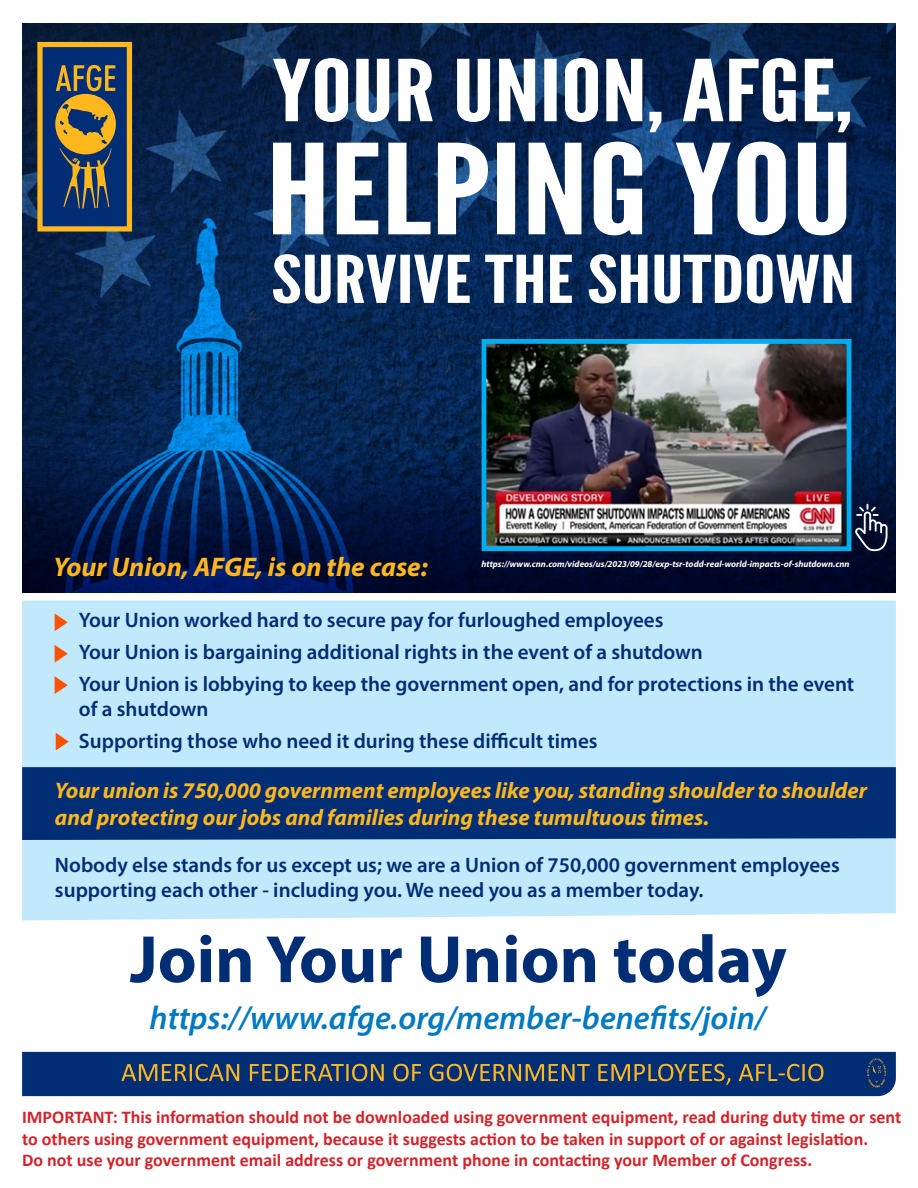
<style>
.page{position:relative;width:918px;height:1188px;background:#fff}
.page>*{position:absolute;margin:0;border:0;box-sizing:border-box;transform-origin:0 0}
.t1{font:700 67.5px "Myriad Pro";color:#002d74}
.t2{font:italic 600 33px "Myriad Pro";color:#0079c1}
.t3{font:italic 700 27px "Myriad Pro";color:#ffb71e}
.t4{font:italic 700 22.5px/27px "Myriad Pro";color:#ffb71e}
.t5{font:600 21px/32px "Myriad Pro";color:#002d74}
.t6{font:700 18px/21.6px "Calibri";color:#d2232a}
.t7{font:italic 700 9px "Myriad Pro";color:#fff}
</style>
<div class="page">
<div style="left:22px;top:600px;width:874px;height:320px;background:#c1e8fb"></div>
<div style="left:22px;top:767px;width:874px;height:73px;background:#002d74"></div>
<img style="left:22px;top:24px;width:874px;height:430px">
<svg style="left:22px;top:1052px;width:874px;height:44px;background:#1a3b6b"></svg>
<div style="left:40px;top:45px;width:89px;height:184px;background:#002d74"></div>
<svg style="left:55px;top:65px;width:61px;height:143px"></svg>
<div style="left:37px;top:42px;width:95px;height:190px;border:5px solid #ffb71e"></div>
<svg style="left:273px;top:142px;width:573px;height:93px"></svg>
<svg style="left:273px;top:58px;width:577px;height:74px"></svg>
<svg style="left:273px;top:254px;width:578px;height:49px"></svg>
<svg style="left:22px;top:454px;width:874px;height:139px;background:#011745"></svg>
<svg style="left:55px;top:613px;width:13px;height:18px"></svg>
<svg style="left:55px;top:645px;width:13px;height:18px"></svg>
<svg style="left:55px;top:676px;width:13px;height:18px"></svg>
<svg style="left:56px;top:733px;width:13px;height:17px"></svg>
<img style="left:488px;top:345px;width:357px;height:200px">
<div style="left:482px;top:339px;width:369px;height:212px;border:5px solid #00aeef"></div>
<svg style="left:855px;top:504px;width:33px;height:47px;background:#353f5a"></svg>
<p class="t3" style="left:53px;top:550px;width:376px">Your Union, AFGE, is on the case:</p>
<p class="t7" style="left:482px;top:558px;width:370px">https://www.cnn.com/videos/us/2023/09/28/exp-tsr-todd-real-world-impacts-of-shutdown.cnn</p>
<p class="t5" style="left:79px;top:604px;width:777px">Your Union worked hard to secure pay for furloughed employees<br>Your Union is bargaining additional rights in the event of a shutdown<br>Your Union is lobbying to keep the government open, and for protections in the event</p>
<p class="t5" style="left:79px;top:693px;width:520px">of a shutdown<br>Supporting those who need it during these difficult times</p>
<p class="t4" style="left:55px;top:776px;width:814px">Your union is 750,000 government employees like you, standing shoulder to shoulder and protecting our jobs and families during these tumultuous times.</p>
<p class="t5" style="left:55px;top:852px;width:786px;line-height:25.2px">Nobody else stands for us except us; we are a Union of 750,000 government employees supporting each other - including you. We need you as a member today.</p>
<h1 class="t1" style="left:130px;top:915px;width:658px">Join Your Union today</h1>
<h2 class="t2" style="left:150px;top:997px;width:618px">https://www.afge.org/member-benefits/join/</h2>
<p class="t6" style="left:22px;top:1106px;width:881px">IMPORTANT: This information should not be downloaded using government equipment, read during duty time or sent to others using government equipment, because it suggests action to be taken in support of or against legislation.<br>Do not use your government email address or government phone in contacting your Member of Congress.</p>
</div>
